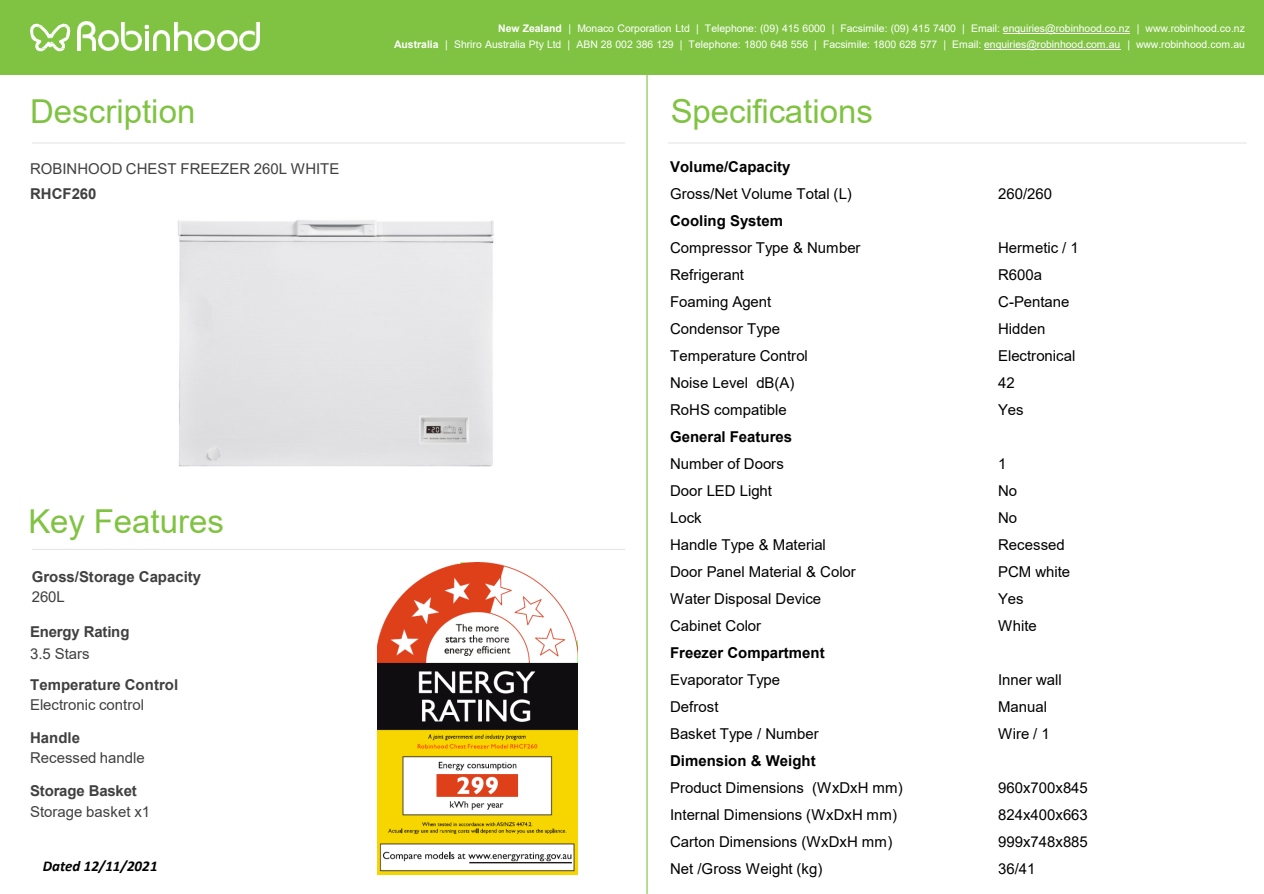
<style>
.page{position:relative;width:1264px;height:894px;background:#fff}
.page>*{position:absolute;margin:0;border:0;box-sizing:border-box;transform-origin:0 0}
.t1{font:33px "Arial";color:#80c342}
.t2{font:15px "Arial";color:#000}
.t3{font:15px/20.9px "Arial";color:#404040}
.t4{font:700 15px "Arial";color:#000}
.t5{font:700 15px "Arial";color:#404040}
.t6{font:italic 700 15px "Calibri";color:#000}
.t7{font:10.5px "Arial";letter-spacing:-.005em;color:#fff}
.s1{font-weight:700}
</style>
<div class="page">
<div style="left:0;top:0;width:1263px;height:74px;background:#80c342"></div>
<img style="left:77px;top:22px;width:18px;height:28px">
<img style="left:98px;top:31px;width:20px;height:20px">
<img style="left:122px;top:22px;width:19px;height:29px">
<hr style="left:145px;top:31px;width:3px;height:19px;background:#fff">
<svg style="left:145px;top:25px;width:4px;height:4px"></svg>
<img style="left:153px;top:31px;width:17px;height:19px">
<img style="left:175px;top:22px;width:16px;height:28px">
<img style="left:195px;top:31px;width:20px;height:20px">
<img style="left:217px;top:31px;width:20px;height:20px">
<img style="left:240px;top:23px;width:19px;height:28px">
<svg style="left:30px;top:24px;width:40px;height:27px"></svg>
<hr style="left:646px;top:68px;width:1px;height:825px;background:#80c342">
<hr style="left:1002px;top:33px;width:127px;height:1px;background:#fff">
<hr style="left:983px;top:49px;width:137px;height:1px;background:#fff">
<hr style="left:32px;top:142px;width:593px;height:1px;background:#f0f1f0">
<hr style="left:32px;top:548px;width:593px;height:2px;background:#f0f1f0">
<hr style="left:667px;top:142px;width:579px;height:1px;background:#f0f1f0">
<div style="left:178px;top:220px;width:316px;height:247px;background:#e4e4e6"></div>
<img style="left:377px;top:562px;width:200px;height:312px">
<p class="t1" style="left:30px;top:89px;width:167px">Description</p>
<p class="t3" style="left:30px;top:158px;width:311px">ROBINHOOD CHEST FREEZER 260L WHITE</p>
<p class="t5" style="left:30px;top:183px;width:68px">RHCF260</p>
<p class="t1" style="left:28px;top:498px;width:197px">Key Features</p>
<p class="t5" style="left:32px;top:566px;width:171px">Gross/Storage Capacity</p>
<p class="t3" style="left:32px;top:586px;width:35px">260L</p>
<p class="t5" style="left:30px;top:621px;width:101px">Energy Rating</p>
<p class="t3" style="left:30px;top:643px;width:61px">3.5 Stars</p>
<p class="t5" style="left:30px;top:674px;width:149px">Temperature Control</p>
<p class="t3" style="left:30px;top:693px;width:115px">Electronic control</p>
<p class="t5" style="left:30px;top:727px;width:51px">Handle</p>
<p class="t3" style="left:30px;top:747px;width:116px">Recessed handle</p>
<p class="t3" style="left:30px;top:780px;width:122px"><span class="s1">Storage Basket<br></span>Storage basket x1</p>
<p class="t7" style="left:498px;top:21px;width:748px"><span class="s1">New Zealand</span> | Monaco Corporation Ltd | Telephone: (09) 415 6000 | Facsimile: (09) 415 7400 | Email: enquiries@robinhood.co.nz | www.robinhood.co.nz</p>
<p class="t7" style="left:394px;top:37px;width:852px"><span class="s1">Australia</span> | Shriro Australia Pty Ltd | ABN 28 002 386 129 | Telephone: 1800 648 556 | Facsimile: 1800 628 577 | Email: enquiries@robinhood.com.au | www.robinhood.com.au</p>
<p class="t1" style="left:670px;top:89px;width:204px">Specifications</p>
<p class="t4" style="left:670px;top:156px;width:122px">Volume/Capacity</p>
<p class="t2" style="left:670px;top:183px;width:183px">Gross/Net Volume Total (L)</p>
<p class="t2" style="left:997px;top:183px;width:55px">260/260</p>
<p class="t4" style="left:670px;top:210px;width:114px">Cooling System</p>
<p class="t2" style="left:670px;top:237px;width:192px">Compressor Type &amp; Number</p>
<p class="t2" style="left:997px;top:237px;width:82px">Hermetic / 1</p>
<p class="t2" style="left:670px;top:264px;width:75px">Refrigerant</p>
<p class="t2" style="left:997px;top:264px;width:45px">R600a</p>
<p class="t2" style="left:670px;top:291px;width:103px">Foaming Agent</p>
<p class="t2" style="left:997px;top:291px;width:73px">C-Pentane</p>
<p class="t2" style="left:670px;top:318px;width:111px">Condensor Type</p>
<p class="t2" style="left:997px;top:318px;width:49px">Hidden</p>
<p class="t2" style="left:670px;top:345px;width:139px">Temperature Control</p>
<p class="t2" style="left:997px;top:345px;width:79px">Electronical</p>
<p class="t2" style="left:670px;top:372px;width:126px">Noise Level dB(A)</p>
<p class="t2" style="left:997px;top:372px;width:18px">42</p>
<p class="t2" style="left:670px;top:399px;width:118px">RoHS compatible</p>
<p class="t2" style="left:997px;top:399px;width:27px">Yes</p>
<p class="t4" style="left:670px;top:426px;width:123px">General Features</p>
<p class="t2" style="left:670px;top:453px;width:115px">Number of Doors</p>
<p class="t2" style="left:997px;top:453px;width:10px">1</p>
<p class="t2" style="left:670px;top:480px;width:103px">Door LED Light</p>
<p class="t2" style="left:997px;top:480px;width:21px">No</p>
<p class="t2" style="left:670px;top:507px;width:33px">Lock</p>
<p class="t2" style="left:997px;top:507px;width:21px">No</p>
<p class="t2" style="left:670px;top:534px;width:157px">Handle Type &amp; Material</p>
<p class="t2" style="left:997px;top:534px;width:68px">Recessed</p>
<p class="t2" style="left:670px;top:561px;width:187px">Door Panel Material &amp; Color</p>
<p class="t2" style="left:997px;top:561px;width:74px">PCM white</p>
<p class="t2" style="left:670px;top:588px;width:153px">Water Disposal Device</p>
<p class="t2" style="left:997px;top:588px;width:27px">Yes</p>
<p class="t2" style="left:670px;top:615px;width:92px">Cabinet Color</p>
<p class="t2" style="left:997px;top:615px;width:40px">White</p>
<p class="t4" style="left:670px;top:642px;width:156px">Freezer Compartment</p>
<p class="t2" style="left:670px;top:669px;width:111px">Evaporator Type</p>
<p class="t2" style="left:997px;top:669px;width:65px">Inner wall</p>
<p class="t2" style="left:670px;top:696px;width:50px">Defrost</p>
<p class="t2" style="left:997px;top:696px;width:50px">Manual</p>
<p class="t2" style="left:670px;top:723px;width:150px">Basket Type / Number</p>
<p class="t2" style="left:997px;top:723px;width:53px">Wire / 1</p>
<p class="t4" style="left:670px;top:750px;width:147px">Dimension &amp; Weight</p>
<p class="t2" style="left:670px;top:777px;width:234px">Product Dimensions (WxDxH mm)</p>
<p class="t2" style="left:997px;top:777px;width:91px">960x700x845</p>
<p class="t2" style="left:670px;top:804px;width:228px">Internal Dimensions (WxDxH mm)</p>
<p class="t2" style="left:997px;top:804px;width:91px">824x400x663</p>
<p class="t2" style="left:670px;top:831px;width:224px">Carton Dimensions (WxDxH mm)</p>
<p class="t2" style="left:997px;top:831px;width:91px">999x748x885</p>
<p class="t6" style="left:43px;top:855px;width:116px">Dated 12/11/2021</p>
<p class="t2" style="left:670px;top:858px;width:154px">Net /Gross Weight (kg)</p>
<p class="t2" style="left:997px;top:858px;width:39px">36/41</p>
</div>
